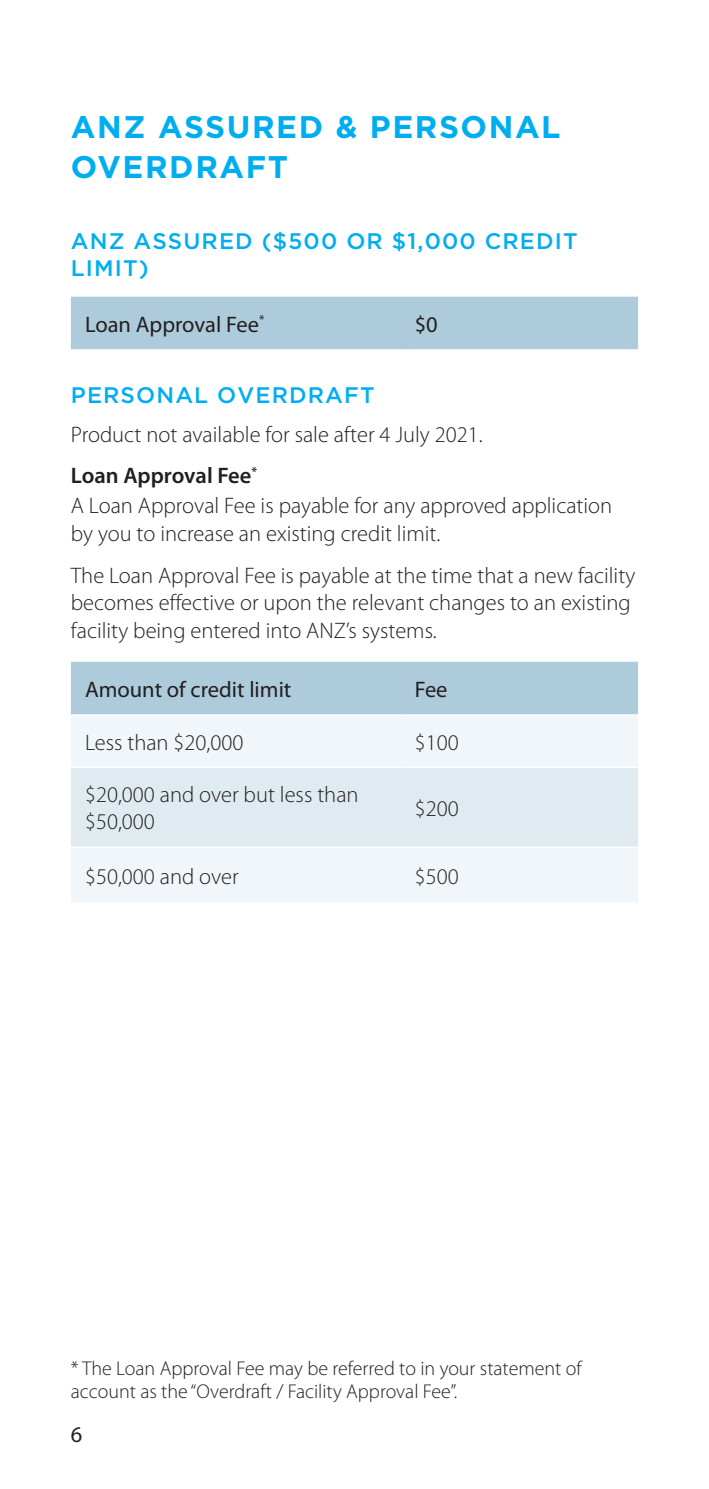
<style>
.page{position:relative;width:709px;height:1489px;background:#fff}
.page>*{position:absolute;margin:0;border:0;box-sizing:border-box;transform-origin:0 0}
.t1{font:700 31.25px/40px "Gotham";letter-spacing:.05em;color:#00aeef}
.t2{font:300 22.5px/27.5px "Myriad Pro";color:#231f20}
.t3{font:500 22.5px/27.5px "Gotham";letter-spacing:.05em;color:#00aeef}
.t4{font:22.5px "Myriad Pro";color:#231f20}
.t5{font:600 22.5px "Myriad Pro";letter-spacing:-.005em;color:#231f20}
.t6{font:300 20px/22.5px "Myriad Pro";color:#231f20}
</style>
<div class="page">
<svg style="left:71px;top:716px;width:567px;height:186px;fill:#f0f6f9"></svg>
<div style="left:71px;top:661px;width:567px;height:53px;background:#adcbdb"></div>
<div style="left:71px;top:297px;width:567px;height:52px;background:#adcbdb"></div>
<hr style="left:71px;top:766px;width:329px;height:1px;background:#fff">
<hr style="left:400px;top:766px;width:238px;height:1px;background:#fff">
<hr style="left:400px;top:846px;width:238px;height:1px;background:#fff">
<hr style="left:71px;top:846px;width:329px;height:1px;background:#fff">
<h2 class="t1" style="left:71px;top:107px;width:491px">ANZ ASSURED &amp; PERSONAL<br>OVERDRAFT</h2>
<h3 class="t3" style="left:71px;top:226px;width:508px">ANZ ASSURED ($500 OR $1,000 CREDIT<br>LIMIT)</h3>
<p class="t4" style="left:85px;top:310px;width:181px">Loan Approval Fee<sup>*</sup></p>
<p class="t4" style="left:415px;top:310px;width:25px">$0</p>
<h3 class="t3" style="left:71px;top:381px;width:305px">PERSONAL OVERDRAFT</h3>
<p class="t2" style="left:71px;top:420px;width:413px">Product not available for sale after 4 July 2021.</p>
<h4 class="t5" style="left:71px;top:461px;width:188px">Loan Approval Fee<sup>*</sup></h4>
<p class="t2" style="left:71px;top:492px;width:543px">A Loan Approval Fee is payable for any approved application by you to increase an existing credit limit.</p>
<p class="t2" style="left:71px;top:561px;width:566px">The Loan Approval Fee is payable at the time that a new facility becomes effective or upon the relevant changes to an existing facility being entered into ANZ’s systems.</p>
<p class="t4" style="left:85px;top:675px;width:208px">Amount of credit limit</p>
<p class="t4" style="left:415px;top:675px;width:34px">Fee</p>
<p class="t2" style="left:85px;top:728px;width:160px">Less than $20,000</p>
<p class="t2" style="left:415px;top:728px;width:45px">$100</p>
<p class="t2" style="left:85px;top:781px;width:275px">$20,000 and over but less than $50,000</p>
<p class="t2" style="left:415px;top:794px;width:45px">$200</p>
<p class="t2" style="left:85px;top:862px;width:155px">$50,000 and over</p>
<p class="t2" style="left:415px;top:862px;width:45px">$500</p>
<p class="t6" style="left:71px;top:1357px;width:512px">* The Loan Approval Fee may be referred to in your statement of account as the “Overdraft / Facility Approval Fee”.</p>
<p class="t4" style="left:71px;top:1420px;width:13px">6</p>
</div>
